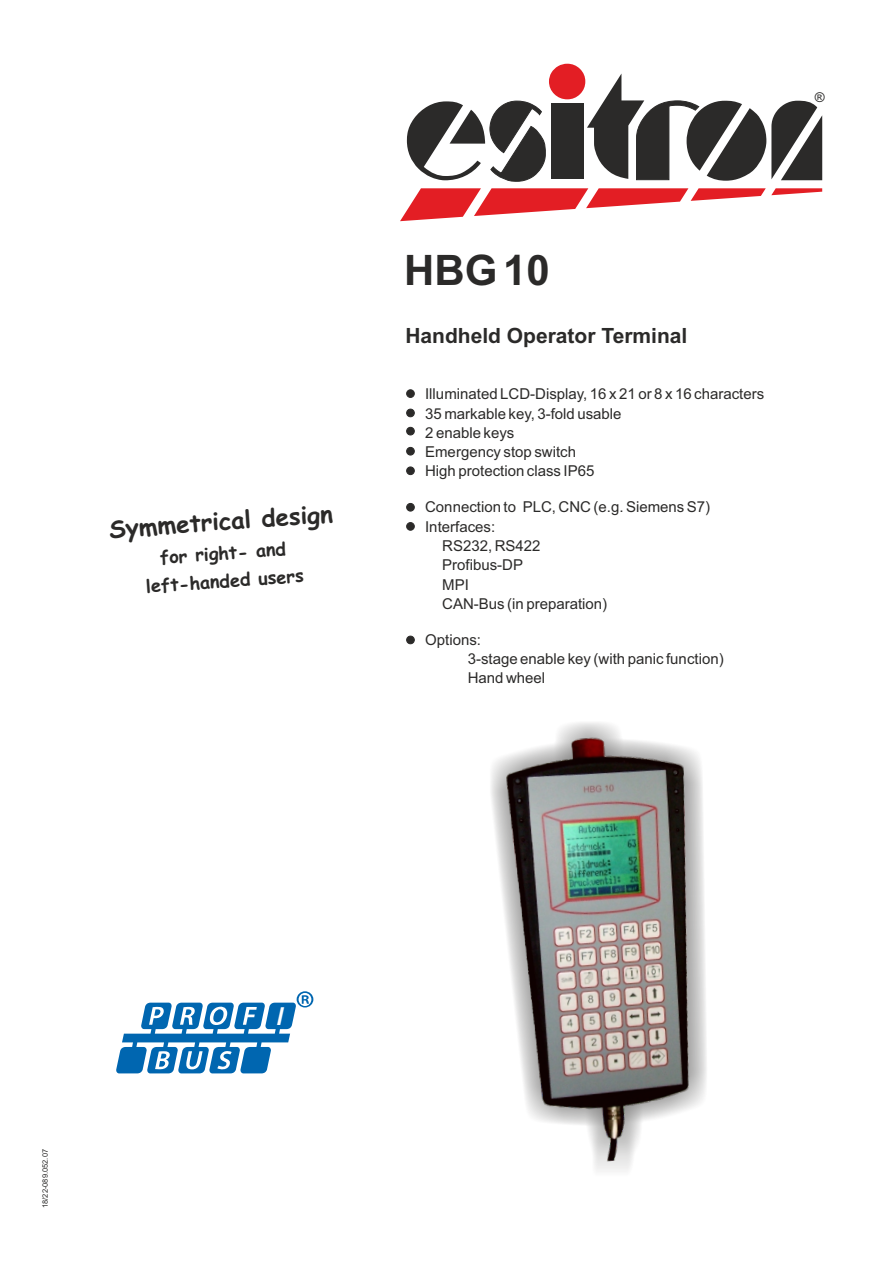
<style>
.page{position:relative;width:893px;height:1263px;background:#fff}
.page>*{position:absolute;margin:0;border:0;box-sizing:border-box;transform-origin:0 0}
.t1{font:700 42px "Arial";color:#2b2a29}
.t2{font:italic 700 24.75px "Arial";color:#fefefe;scale:.86 1}
.t3{font:700 24px "Comic Sans MS";color:#2b2a29}
.t4{font:700 21px "Arial";color:#2b2a29}
.t5{font:700 18px/27.9px "Comic Sans MS";color:#2b2a29;text-align:center}
.t6{font:15px/19.2px "Arial";color:#2b2a29}
.t7{font:13.5px "Arial";color:#2b2a29}
.t8{font:7.5px "Arial";color:#2b2a29}
</style>
<div class="page">
<img style="left:491px;top:722px;width:216px;height:450px">
<svg style="left:116px;top:991px;width:197px;height:82px"></svg>
<div style="left:406px;top:390px;width:8px;height:8px;background:#2b2a29;border:1px solid #2b2a29;border-radius:50%"></div>
<div style="left:406px;top:409px;width:8px;height:8px;background:#2b2a29;border:1px solid #2b2a29;border-radius:50%"></div>
<div style="left:406px;top:522px;width:8px;height:8px;background:#2b2a29;border:1px solid #2b2a29;border-radius:50%"></div>
<div style="left:406px;top:427px;width:8px;height:8px;background:#2b2a29;border:1px solid #2b2a29;border-radius:50%"></div>
<div style="left:406px;top:636px;width:8px;height:8px;background:#2b2a29;border:1px solid #2b2a29;border-radius:50%"></div>
<div style="left:406px;top:503px;width:8px;height:8px;background:#2b2a29;border:1px solid #2b2a29;border-radius:50%"></div>
<div style="left:406px;top:467px;width:8px;height:8px;background:#2b2a29;border:1px solid #2b2a29;border-radius:50%"></div>
<div style="left:406px;top:447px;width:8px;height:8px;background:#2b2a29;border:1px solid #2b2a29;border-radius:50%"></div>
<svg style="left:400px;top:188px;width:422px;height:33px"></svg>
<svg style="left:407px;top:64px;width:415px;height:118px"></svg>
<h3 class="t3" style="left:108px;top:518px;width:226px;rotate:-4deg">Symmetrical design</h3>
<p class="t5" style="left:143px;top:546px;width:160px;rotate:-4deg">for right- and left-handed users</p>
<p class="t7" style="left:815px;top:92px;width:11px">®</p>
<h1 class="t1" style="left:404px;top:254px;width:147px">HBG 10</h1>
<h3 class="t4" style="left:405px;top:327px;width:283px">Handheld Operator Terminal</h3>
<p class="t6" style="left:425px;top:386px;width:341px">Illuminated LCD-Display, 16 x 21 or 8 x 16 characters</p>
<p class="t6" style="left:425px;top:405px;width:198px">35 markable key, 3-fold usable</p>
<p class="t6" style="left:425px;top:424px;width:91px">2 enable keys</p>
<p class="t6" style="left:425px;top:463px;width:171px">High protection class IP65</p>
<p class="t6" style="left:425px;top:444px;width:152px">Emergency stop switch</p>
<p class="t6" style="left:425px;top:499px;width:287px">Connection to PLC, CNC (e.g. Siemens S7)</p>
<p class="t6" style="left:425px;top:518px;width:72px">Interfaces:</p>
<p class="t6" style="left:442px;top:537px;width:100px">RS232, RS422</p>
<p class="t6" style="left:442px;top:576px;width:167px">MPI<br>CAN-Bus (in preparation)</p>
<p class="t6" style="left:442px;top:557px;width:82px">Profibus-DP</p>
<p class="t6" style="left:425px;top:631px;width:57px">Options:</p>
<p class="t6" style="left:468px;top:651px;width:257px">3-stage enable key (with panic function)</p>
<p class="t6" style="left:468px;top:670px;width:79px">Hand wheel</p>
<p class="t8" style="left:42px;top:1208px;width:60px;rotate:-90deg">18/22-089.052.07</p>
<h2 class="t2" style="left:276px;top:1007px;width:8px">I</h2>
</div>
